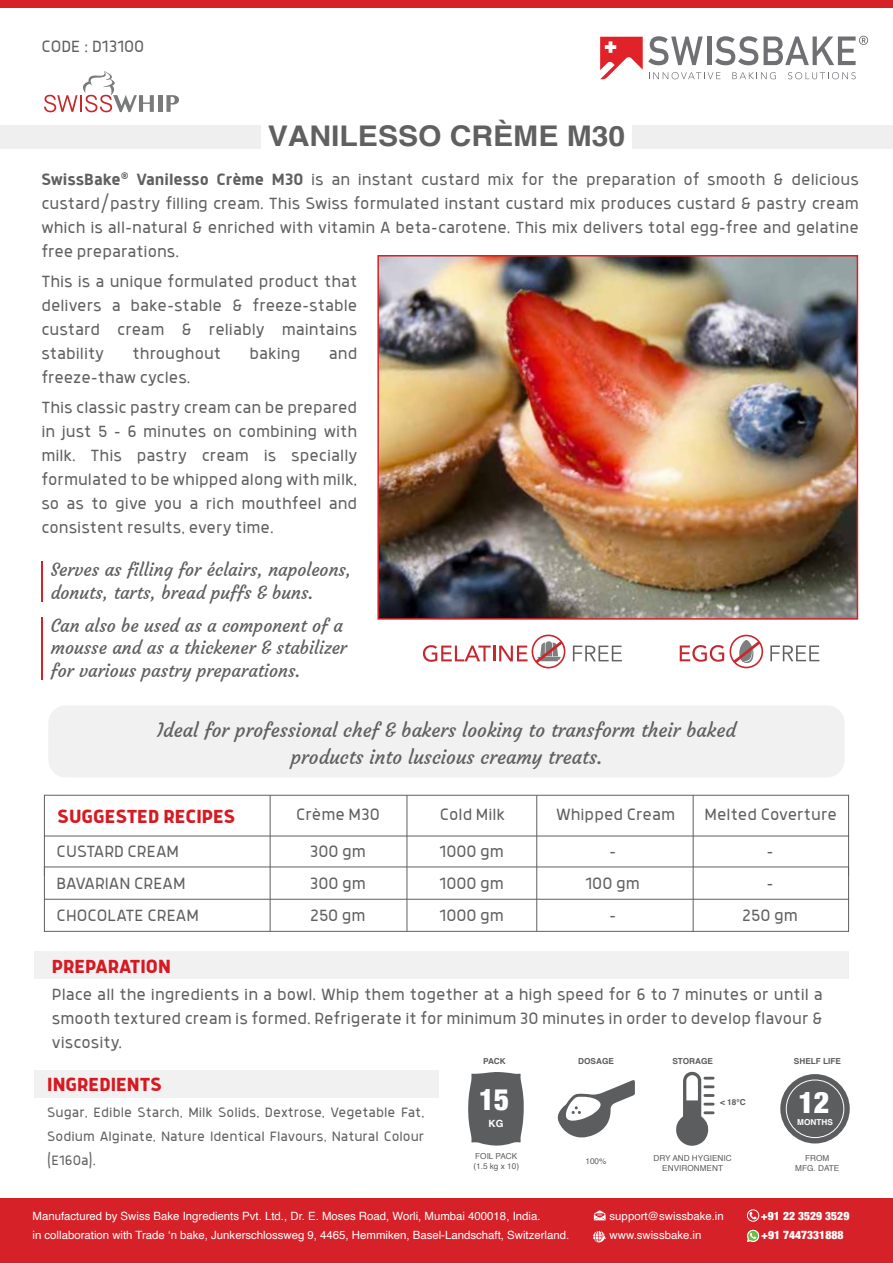
<style>
.page{position:relative;width:893px;height:1263px;background:#fff}
.page>*{position:absolute;margin:0;border:0;box-sizing:border-box;transform-origin:0 0}
.t1{font:900 condensed 29.85px "Helvetica Neue";color:#fff}
.t2{font:700 28.5px "Helvetica";color:#606060;scale:1.05 1}
.t3{font:800 21px "Anteb Alt";color:#d71921}
.t4{font:19.5px/27px "Courgette";color:#606060;text-align:center}
.t5{font:300 18px/24px "Anteb Alt";color:#606060;text-align:justify}
.t6{font:18px/22.5px "Courgette";color:#606060}
.t7{font:300 15px/24px "Anteb Alt";color:#606060;text-align:justify}
.t8{font:900 condensed 11.55px "Helvetica Neue";color:#fff}
.t9{font:11.4px/18.8px "Helvetica";color:#fff}
.t10{font:700 9.9px "Helvetica";color:#fff}
.t11{font:8.25px/9.9px "Helvetica";color:#5c5d5f;text-align:center}
.t12{font:700 8.25px "Helvetica";color:#5c5d5f}
.t13{font:700 8.25px "Helvetica";color:#fff}
.s1{font-weight:700}
</style>
<div class="page">
<div style="left:34px;top:951px;width:814px;height:27px;background:#f1f1f2"></div>
<div style="left:34px;top:1070px;width:404px;height:27px;background:#f1f1f2"></div>
<div style="left:0;top:125px;width:261px;height:23px;background:#efefef"></div>
<div style="left:632px;top:125px;width:261px;height:23px;background:#efefef"></div>
<div style="left:48px;top:705px;width:797px;height:72px;background:#f1f1f2;border-radius:18px"></div>
<div style="left:44px;top:795px;width:805px;height:41px;border:1px solid #606060"></div>
<hr style="left:44px;top:835px;width:1px;height:41px;background:#606060">
<div style="left:44px;top:899px;width:805px;height:33px;border:1px solid #606060"></div>
<hr style="left:270px;top:795px;width:1px;height:136px;background:#606060">
<hr style="left:407px;top:795px;width:1px;height:136px;background:#606060">
<hr style="left:536px;top:795px;width:1px;height:136px;background:#606060">
<hr style="left:693px;top:795px;width:1px;height:136px;background:#606060">
<hr style="left:848px;top:835px;width:1px;height:41px;background:#606060">
<svg style="left:423px;top:634px;width:142px;height:34px"></svg>
<svg style="left:573px;top:646px;width:49px;height:15px"></svg>
<svg style="left:730px;top:635px;width:33px;height:33px"></svg>
<svg style="left:680px;top:645px;width:44px;height:17px"></svg>
<svg style="left:770px;top:645px;width:49px;height:16px"></svg>
<svg style="left:44px;top:71px;width:110px;height:41px"></svg>
<hr style="left:158px;top:95px;width:4px;height:17px;background:#7a7a7a">
<svg style="left:166px;top:95px;width:13px;height:17px"></svg>
<img style="left:380px;top:258px;width:475px;height:359px">
<div style="left:377px;top:255px;width:481px;height:365px;border:2px solid #d52128"></div>
<hr style="left:42px;top:561px;width:1px;height:41px;background:#d72027">
<hr style="left:42px;top:617px;width:1px;height:63px;background:#d72027">
<div style="left:0;top:0;width:893px;height:8px;background:#d72027"></div>
<svg style="left:600px;top:36px;width:268px;height:43px"></svg>
<svg style="left:557px;top:1080px;width:78px;height:58px"></svg>
<svg style="left:676px;top:1071px;width:39px;height:75px"></svg>
<svg style="left:468px;top:1072px;width:56px;height:74px;background:#6c6d6e"></svg>
<div style="left:780px;top:1074px;width:70px;height:69px;background:#5c5d5f;border-radius:50%"></div>
<div style="left:786px;top:1079px;width:58px;height:59px;border:1px solid #fff;border-radius:50%"></div>
<div style="left:0;top:1198px;width:893px;height:65px;background:#d62128"></div>
<svg style="left:594px;top:1210px;width:12px;height:10px"></svg>
<svg style="left:593px;top:1231px;width:13px;height:12px"></svg>
<svg style="left:747px;top:1230px;width:12px;height:12px"></svg>
<svg style="left:747px;top:1209px;width:12px;height:13px"></svg>
<p class="t5" style="left:41px;top:34px;width:104px">CODE : D13100</p>
<h2 class="t2" style="left:268px;top:119px;width:342px">VANILESSO CRÈME M30</h2>
<p class="t5" style="left:41px;top:167px;width:819px"><span class="s1">SwissBake</span><sup>®</sup> <span class="s1">Vanilesso Crème M30</span> is an instant custard mix for the preparation of smooth &amp; delicious custard/pastry filling cream. This Swiss formulated instant custard mix produces custard &amp; pastry cream which is all-natural &amp; enriched with vitamin A beta-carotene. This mix delivers total egg-free and gelatine free preparations.</p>
<p class="t5" style="left:41px;top:268px;width:317px">This is a unique formulated product that delivers a bake-stable &amp; freeze-stable custard cream &amp; reliably maintains stability</p>
<p class="t5" style="left:133px;top:340px;width:90px">throughout</p>
<p class="t5" style="left:250px;top:340px;width:52px">baking</p>
<p class="t5" style="left:329px;top:340px;width:30px">and</p>
<p class="t5" style="left:41px;top:361px;width:317px;line-height:30px">freeze-thaw cycles.<br>This classic pastry cream can be prepared</p>
<p class="t5" style="left:41px;top:418px;width:317px">in just 5 - 6 minutes on combining with milk. This pastry cream is specially formulated to be whipped along with milk, so as to give you a rich mouthfeel and consistent results, every time.</p>
<p class="t6" style="left:51px;top:559px;width:302px">Serves as filling for éclairs, napoleons, donuts, tarts, bread puffs &amp; buns.</p>
<p class="t6" style="left:51px;top:614px;width:298px">Can also be used as a component of a mousse and as a thickener &amp; stabilizer for various pastry preparations.</p>
<p class="t4" style="left:157px;top:717px;width:580px">Ideal for professional chef &amp; bakers looking to transform their baked products into luscious creamy treats.</p>
<p class="t5" style="left:296px;top:795px;width:85px;line-height:37.2px;text-align:center">Crème M30<br>300 gm</p>
<p class="t5" style="left:310px;top:867px;width:58px;line-height:32px">300 gm<br>250 gm</p>
<p class="t3" style="left:58px;top:803px;width:179px">SUGGESTED RECIPES</p>
<p class="t5" style="left:440px;top:802px;width:67px">Cold Milk</p>
<p class="t5" style="left:556px;top:802px;width:121px">Whipped Cream</p>
<p class="t5" style="left:705px;top:802px;width:134px">Melted Coverture</p>
<p class="t5" style="left:57px;top:835px;width:144px;line-height:32px;text-align:left">CUSTARD CREAM<br>BAVARIAN CREAM<br>CHOCOLATE CREAM</p>
<p class="t5" style="left:440px;top:835px;width:66px;line-height:32px">1000 gm 1000 gm 1000 gm</p>
<p class="t5" style="left:585px;top:835px;width:56px;line-height:32px;text-align:center">-<br>100 gm -</p>
<p class="t5" style="left:742px;top:835px;width:57px;line-height:32px;text-align:center">-<br>-<br>250 gm</p>
<p class="t3" style="left:52px;top:953px;width:121px">PREPARATION</p>
<p class="t5" style="left:52px;top:982px;width:772px">Place all the ingredients in a bowl. Whip them together at a high speed for 6 to 7 minutes or until a smooth textured cream is formed. Refrigerate it for minimum 30 minutes in order to develop flavour &amp; viscosity.</p>
<p class="t12" style="left:483px;top:1056px;width:24px">PACK</p>
<p class="t12" style="left:578px;top:1056px;width:37px">DOSAGE</p>
<p class="t12" style="left:672px;top:1056px;width:42px">STORAGE</p>
<p class="t12" style="left:794px;top:1056px;width:49px">SHELF LIFE</p>
<p class="t3" style="left:47px;top:1071px;width:116px">INGREDIENTS</p>
<p class="t7" style="left:47px;top:1099px;width:379px">Sugar, Edible Starch, Milk Solids, Dextrose, Vegetable Fat, Sodium Alginate, Nature Identical Flavours, Natural Colour (E160a).</p>
<h1 class="t1" style="left:479px;top:1075px;width:32px">15</h1>
<p class="t10" style="left:488px;top:1117px;width:16px">KG</p>
<p class="t11" style="left:473px;top:1151px;width:47px;text-align:left">FOIL PACK (1.5 kg x 10)</p>
<p class="t11" style="left:585px;top:1156px;width:23px">100%</p>
<p class="t12" style="left:720px;top:1097px;width:27px">&lt; 18°C</p>
<p class="t11" style="left:653px;top:1153px;width:80px">DRY AND HYGIENIC<br>ENVIRONMENT</p>
<h1 class="t1" style="left:798px;top:1077px;width:33px">12</h1>
<p class="t13" style="left:797px;top:1117px;width:37px">MONTHS</p>
<p class="t11" style="left:795px;top:1153px;width:46px">FROM<br>MFG. DATE</p>
<p class="t9" style="left:33px;top:1207px;width:538px">Manufactured by Swiss Bake Ingredients Pvt. Ltd., Dr. E. Moses Road, Worli, Mumbai 400018, India.<br>in collaboration with Trade ‘n bake, Junkerschlossweg 9, 4465, Hemmiken, Basel-Landschaft, Switzerland.</p>
<p class="t9" style="left:610px;top:1206px;width:116px;line-height:19.4px">support@swissbake.in www.swissbake.in</p>
<p class="t8" style="left:761px;top:1206px;width:90px">+91 22 3529 3529</p>
<p class="t8" style="left:761px;top:1225px;width:84px">+91 7447331888</p>
</div>
